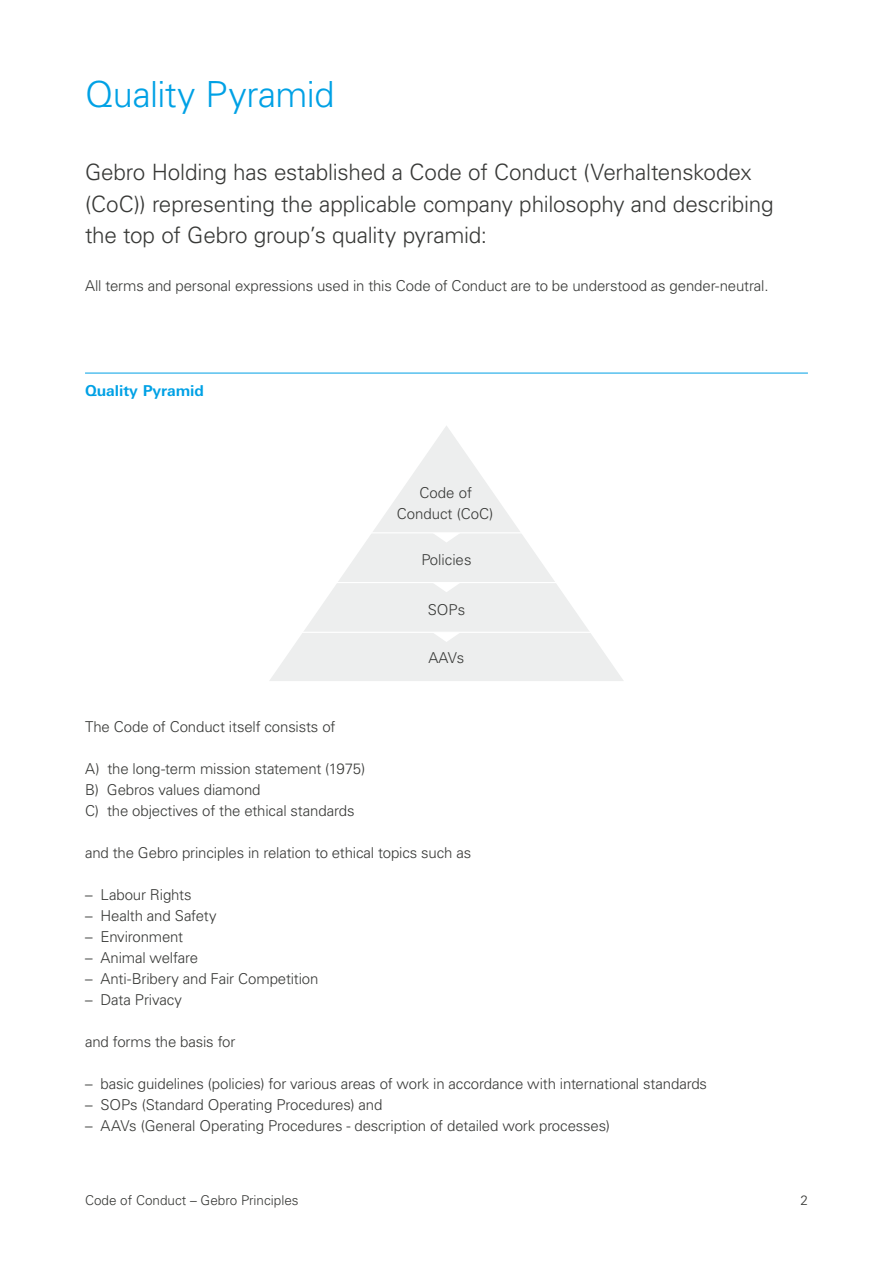
<style>
.page{position:relative;width:893px;height:1263px;background:#fff}
.page>*{position:absolute;margin:0;border:0;box-sizing:border-box;transform-origin:0 0}
.t1{font:300 36px "Univers LT Std";letter-spacing:-.01em;color:#00a1e5}
.t2{font:300 22.5px/31.5px "Univers LT Std";letter-spacing:-.01em;color:#383937}
.t3{font:300 15px/21px "Univers LT Std";letter-spacing:-.01em;color:#383937}
.t4{font:700 15px "Univers Next Pro";color:#00a1e5}
.t5{font:300 13.5px "Univers LT Std";color:#383937}
</style>
<div class="page">
<hr style="left:85px;top:373px;width:723px;height:1px;background:#00a1e5">
<svg style="left:269px;top:426px;width:354px;height:255px"></svg>
<hr style="left:359px;top:532px;width:175px;height:1px;background:#fff">
<hr style="left:325px;top:582px;width:242px;height:1px;background:#fff">
<hr style="left:285px;top:632px;width:323px;height:1px;background:#fff">
<svg style="left:432px;top:533px;width:29px;height:9px"></svg>
<svg style="left:432px;top:583px;width:29px;height:9px"></svg>
<svg style="left:432px;top:633px;width:29px;height:9px"></svg>
<h1 class="t1" style="left:85px;top:72px;width:251px">Quality Pyramid</h1>
<h2 class="t2" style="left:85px;top:157px;width:690px">Gebro Holding has established a Code of Conduct (Verhaltenskodex (CoC)) representing the applicable company philosophy and describing the top of Gebro group’s quality pyramid:</h2>
<p class="t3" style="left:85px;top:275px;width:685px">All terms and personal expressions used in this Code of Conduct are to be understood as gender-neutral.</p>
<p class="t4" style="left:85px;top:381px;width:121px">Quality Pyramid</p>
<p class="t3" style="left:397px;top:482px;width:98px;text-align:center">Code of<br>Conduct (CoC)</p>
<p class="t3" style="left:421px;top:549px;width:52px">Policies</p>
<p class="t3" style="left:428px;top:599px;width:39px">SOPs</p>
<p class="t3" style="left:429px;top:647px;width:37px">AAVs</p>
<p class="t3" style="left:85px;top:716px;width:252px">The Code of Conduct itself consists of</p>
<p class="t3" style="left:85px;top:758px;width:282px">A) the long-term mission statement (1975)<br>B) Gebros values diamond<br>C) the objectives of the ethical standards</p>
<p class="t3" style="left:85px;top:842px;width:388px">and the Gebro principles in relation to ethical topics such as</p>
<p class="t3" style="left:85px;top:884px;width:108px">– Labour Rights</p>
<p class="t3" style="left:85px;top:905px;width:133px">– Health and Safety</p>
<p class="t3" style="left:85px;top:926px;width:100px">– Environment</p>
<p class="t3" style="left:85px;top:947px;width:115px">– Animal welfare</p>
<p class="t3" style="left:85px;top:968px;width:235px">– Anti-Bribery and Fair Competition</p>
<p class="t3" style="left:85px;top:989px;width:98px">– Data Privacy</p>
<p class="t3" style="left:85px;top:1031px;width:152px">and forms the basis for</p>
<p class="t3" style="left:85px;top:1073px;width:624px">– basic guidelines (policies) for various areas of work in accordance with international standards</p>
<p class="t3" style="left:85px;top:1094px;width:299px">– SOPs (Standard Operating Procedures) and</p>
<p class="t3" style="left:85px;top:1115px;width:527px">– AAVs (General Operating Procedures - description of detailed work processes)</p>
<p class="t5" style="left:85px;top:1192px;width:215px">Code of Conduct – Gebro Principles</p>
<p class="t5" style="left:800px;top:1192px;width:9px">2</p>
</div>
